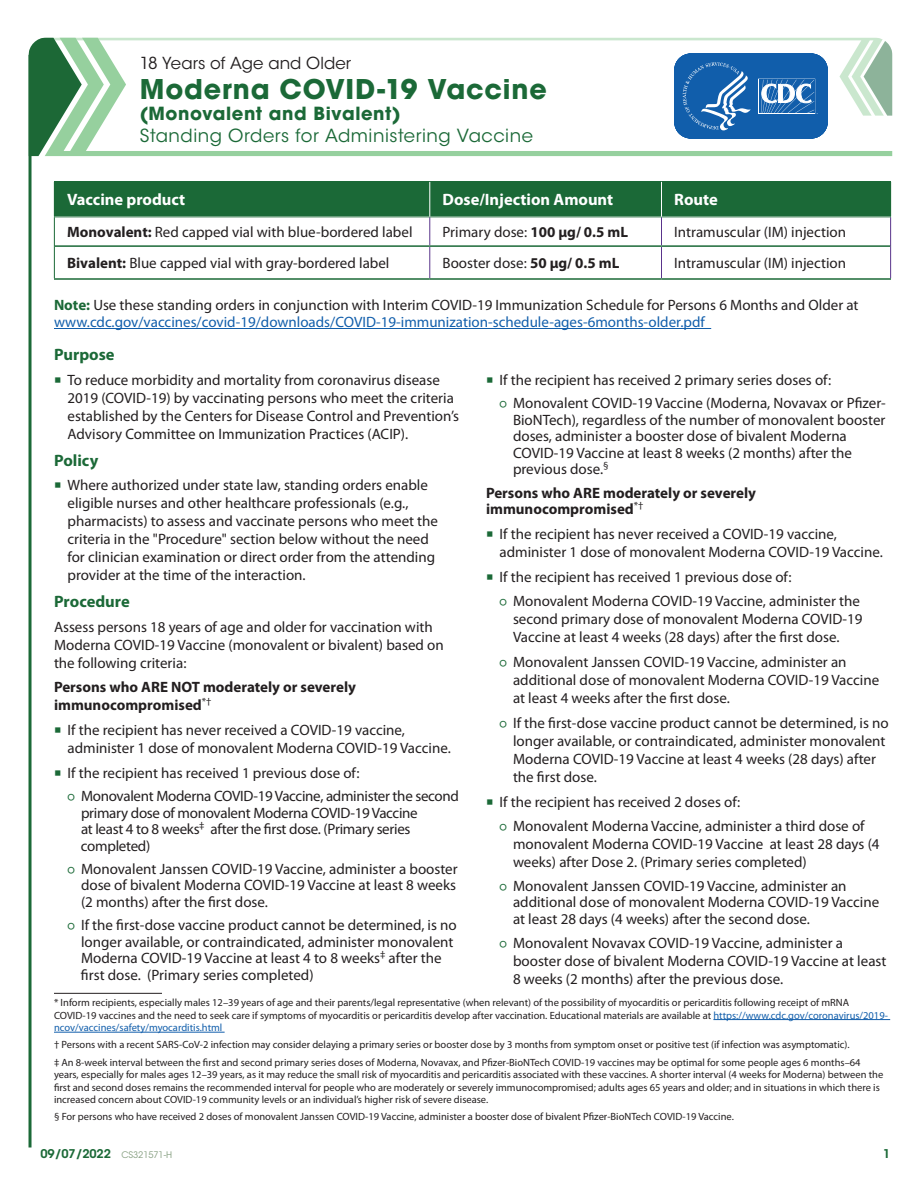
<style>
.page{position:relative;width:918px;height:1188px;background:#fff}
.page>*{position:absolute;margin:0;border:0;box-sizing:border-box;transform-origin:0 0}
.t1{font:700 27px "ITC Avant Garde Pro";letter-spacing:.03em;color:#1b6937}
.t2{font:18px/21.6px "ITC Avant Garde Std";letter-spacing:.03em;color:#1b6937}
.t3{font:700 16.5px "Myriad Pro";color:#fff}
.t4{font:700 16.5px "Myriad Pro";color:#1b6937}
.t5{font:16.5px "ITC Avant Garde Std";letter-spacing:.005em;color:#231f20}
.t6{font:15px/18px "Myriad Pro";color:#231f20}
.t7{font:15px/16.5px "Myriad Pro";letter-spacing:-.02em;color:#231f20}
.t8{font:700 15px/18px "Myriad Pro";color:#231f20}
.t9{font:600 12px "ITC Avant Garde Std";letter-spacing:-.01em;color:#1b6937}
.t10{font:10.5px/12.6px "Myriad Pro";color:#231f20}
.t11{font:9px "ITC Avant Garde Std";letter-spacing:-.01em;color:#87a082}
.s1{font-family:"ITC Avant Garde Pro";font-weight:700}
.s2{font-weight:700}
.s3{font-weight:700;color:#1b6937}
.s4{color:#115eab}
.s5{font-family:"Calibri";font-size:13.5px;color:#1b6937}
</style>
<div class="page">
<hr style="left:29px;top:55px;width:3px;height:1093px;background:#1b6937">
<svg style="left:28px;top:38px;width:17px;height:118px"></svg>
<svg style="left:45px;top:38px;width:847px;height:118px"></svg>
<hr style="left:54px;top:993px;width:108px;height:1px;background:#231f20">
<div style="left:54px;top:182px;width:376px;height:35px;background:#1b6937"></div>
<div style="left:430px;top:182px;width:232px;height:35px;background:#1b6937"></div>
<div style="left:662px;top:182px;width:229px;height:35px;background:#1b6937"></div>
<svg style="left:429px;top:217px;width:1px;height:28px"></svg>
<svg style="left:661px;top:217px;width:1px;height:28px"></svg>
<svg style="left:890px;top:217px;width:1px;height:29px"></svg>
<hr style="left:429px;top:247px;width:1px;height:31px;background:#59348b">
<hr style="left:661px;top:247px;width:1px;height:31px;background:#59348b">
<hr style="left:890px;top:246px;width:1px;height:32px;background:#59348b">
<svg style="left:54px;top:217px;width:1px;height:29px"></svg>
<hr style="left:54px;top:246px;width:1px;height:32px;background:#1b6937">
<hr style="left:55px;top:245px;width:375px;height:2px;background:#1b6937">
<hr style="left:430px;top:245px;width:231px;height:2px;background:#1b6937">
<hr style="left:662px;top:245px;width:228px;height:2px;background:#1b6937">
<hr style="left:54px;top:278px;width:376px;height:2px;background:#1b6937">
<hr style="left:430px;top:278px;width:231px;height:2px;background:#1b6937">
<hr style="left:662px;top:278px;width:229px;height:2px;background:#1b6937">
<hr style="left:54px;top:181px;width:376px;height:1px;background:#1b6937">
<hr style="left:430px;top:181px;width:231px;height:1px;background:#1b6937">
<hr style="left:662px;top:181px;width:229px;height:1px;background:#1b6937">
<hr style="left:429px;top:182px;width:1px;height:34px;background:#fff">
<hr style="left:661px;top:182px;width:1px;height:34px;background:#fff">
<hr style="left:54px;top:328px;width:657px;height:1px;background:#115eab">
<hr style="left:713px;top:1019px;width:177px;height:1px;background:#115eab">
<hr style="left:54px;top:1032px;width:171px;height:1px;background:#115eab">
<svg style="left:672px;top:51px;width:158px;height:90px;background:#3d7bba"></svg>
<h1 class="t5" style="left:140px;top:53px;width:213px">18 Years of Age and Older</h1>
<h1 class="t1" style="left:140px;top:71px;width:409px">Moderna COVID-19 Vaccine</h1>
<h1 class="t2" style="left:140px;top:103px;width:395px"><span class="s1">(Monovalent and Bivalent)<br></span>Standing Orders for Administering Vaccine</h1>
<p class="t3" style="left:67px;top:189px;width:120px">Vaccine product</p>
<p class="t3" style="left:443px;top:189px;width:172px">Dose/Injection Amount</p>
<p class="t3" style="left:674px;top:189px;width:45px">Route</p>
<p class="t6" style="left:67px;top:223px;width:347px"><span class="s2">Monovalent:</span> Red capped vial with blue-bordered label</p>
<p class="t6" style="left:443px;top:223px;width:187px">Primary dose: <span class="s2">100 µg/ 0.5 mL</span></p>
<p class="t6" style="left:674px;top:223px;width:173px">Intramuscular (IM) injection</p>
<p class="t6" style="left:67px;top:254px;width:324px"><span class="s2">Bivalent:</span> Blue capped vial with gray-bordered label</p>
<p class="t6" style="left:443px;top:254px;width:178px">Booster dose: <span class="s2">50 µg/ 0.5 mL</span></p>
<p class="t6" style="left:674px;top:254px;width:173px">Intramuscular (IM) injection</p>
<p class="t6" style="left:54px;top:297px;width:806px;line-height:16.5px"><span class="s3">Note:</span> Use these standing orders in conjunction with Interim COVID-19 Immunization Schedule for Persons 6 Months and Older at <span class="s4">www.cdc.gov/vaccines/covid-19/downloads/COVID-19-immunization-schedule-ages-6months-older.pdf</span></p>
<h2 class="t4" style="left:54px;top:344px;width:62px">Purpose</h2>
<p class="t6" style="left:68px;top:371px;width:393px">To reduce morbidity and mortality from coronavirus disease 2019 (COVID-19) by vaccinating persons who meet the criteria established by the Centers for Disease Control and Prevention’s Advisory Committee on Immunization Practices (ACIP).</p>
<h2 class="t4" style="left:54px;top:449px;width:46px">Policy</h2>
<p class="t6" style="left:68px;top:476px;width:372px">Where authorized under state law, standing orders enable eligible nurses and other healthcare professionals (e.g., pharmacists) to assess and vaccinate persons who meet the criteria in the "Procedure" section below without the need for clinician examination or direct order from the attending provider at the time of the interaction.</p>
<h2 class="t4" style="left:54px;top:591px;width:77px">Procedure</h2>
<p class="t6" style="left:54px;top:617px;width:391px">Assess persons 18 years of age and older for vaccination with<br>Moderna COVID-19 Vaccine (monovalent or bivalent) based on the following criteria:</p>
<h3 class="t8" style="left:54px;top:678px;width:304px">Persons who ARE NOT moderately or severely immunocompromised<sup>*†</sup></h3>
<p class="t6" style="left:68px;top:721px;width:385px">If the recipient has never received a COVID-19 vaccine, administer 1 dose of monovalent Moderna COVID-19 Vaccine.</p>
<p class="t6" style="left:68px;top:764px;width:294px">If the recipient has received 1 previous dose of:</p>
<p class="t7" style="left:81px;top:788px;width:380px;text-indent:-13px"><span class="s5">○</span> Monovalent Moderna COVID-19 Vaccine, administer the second primary dose of monovalent Moderna COVID-19 Vaccine<br>at least 4 to 8 weeks<sup>‡</sup> after the frst dose. (Primary series completed)</p>
<p class="t6" style="left:81px;top:860px;width:378px;line-height:16.5px;text-align:justify;text-indent:-14px"><span class="s5">○</span> Monovalent Janssen COVID-19 Vaccine, administer a booster dose of bivalent Moderna COVID-19 Vaccine at least 8 weeks (2 months) after the frst dose.</p>
<p class="t6" style="left:81px;top:917px;width:377px;line-height:16.5px;text-indent:-13px"><span class="s5">○</span> If the frst-dose vaccine product cannot be determined, is no longer available, or contraindicated, administer monovalent Moderna COVID-19 Vaccine at least 4 to 8 weeks<sup>‡</sup> after the frst dose. (Primary series completed)</p>
<p class="t6" style="left:500px;top:371px;width:333px">If the recipient has received 2 primary series doses of:</p>
<p class="t6" style="left:513px;top:395px;width:374px;line-height:16.5px;text-indent:-14px"><span class="s5">○</span> Monovalent COVID-19 Vaccine (Moderna, Novavax or Pfzer-BioNTech), regardless of the number of monovalent booster doses, administer a booster dose of bivalent Moderna COVID-19 Vaccine at least 8 weeks (2 months) after the previous dose.<sup>§</sup></p>
<h3 class="t8" style="left:486px;top:484px;width:272px;line-height:16.5px">Persons who ARE moderately or severely immunocompromised<sup>*†</sup></h3>
<p class="t6" style="left:500px;top:525px;width:385px">If the recipient has never received a COVID-19 vaccine, administer 1 dose of monovalent Moderna COVID-19 Vaccine.</p>
<p class="t6" style="left:500px;top:567px;width:294px">If the recipient has received 1 previous dose of:</p>
<p class="t6" style="left:513px;top:592px;width:351px;text-indent:-14px"><span class="s5">○</span> Monovalent Moderna COVID-19 Vaccine, administer the second primary dose of monovalent Moderna COVID-19<br>Vaccine at least 4 weeks (28 days) after the frst dose.</p>
<p class="t6" style="left:513px;top:653px;width:368px;text-indent:-14px"><span class="s5">○</span> Monovalent Janssen COVID-19 Vaccine, administer an additional dose of monovalent Moderna COVID-19 Vaccine at least 4 weeks after the frst dose.</p>
<p class="t6" style="left:513px;top:714px;width:377px;text-indent:-14px"><span class="s5">○</span> If the frst-dose vaccine product cannot be determined, is no longer available, or contraindicated, administer monovalent Moderna COVID-19 Vaccine at least 4 weeks (28 days) after the frst dose.</p>
<p class="t6" style="left:500px;top:792px;width:242px">If the recipient has received 2 doses of:</p>
<p class="t6" style="left:513px;top:817px;width:368px;text-indent:-14px"><span class="s5">○</span> Monovalent Moderna Vaccine, administer a third dose of monovalent Moderna COVID-19 Vaccine at least 28 days (4 weeks) after Dose 2. (Primary series completed)</p>
<p class="t6" style="left:513px;top:877px;width:368px;line-height:16.5px;text-indent:-14px"><span class="s5">○</span> Monovalent Janssen COVID-19 Vaccine, administer an additional dose of monovalent Moderna COVID-19 Vaccine at least 28 days (4 weeks) after the second dose.</p>
<p class="t6" style="left:513px;top:934px;width:375px;text-indent:-14px"><span class="s5">○</span> Monovalent Novavax COVID-19 Vaccine, administer a booster dose of bivalent Moderna COVID-19 Vaccine at least<br>8 weeks (2 months) after the previous dose.</p>
<p class="t10" style="left:54px;top:996px;width:835px">* Inform recipients, especially males 12–39 years of age and their parents/legal representative (when relevant) of the possibility of myocarditis or pericarditis following receipt of mRNA<br>COVID-19 vaccines and the need to seek care if symptoms of myocarditis or pericarditis develop after vaccination. Educational materials are available at <span class="s4">https://www.cdc.gov/coronavirus/2019- ncov/vaccines/safety/myocarditis.html</span></p>
<p class="t10" style="left:54px;top:1036px;width:808px;line-height:17.2px">† Persons with a recent SARS-CoV-2 infection may consider delaying a primary series or booster dose by 3 months from symptom onset or positive test (if infection was asymptomatic).<br>‡ An 8-week interval between the frst and second primary series doses of Moderna, Novavax, and Pfzer-BioNTech COVID-19 vaccines may be optimal for some people ages 6 months–64</p>
<p class="t10" style="left:54px;top:1068px;width:831px">years, especially for males ages 12–39 years, as it may reduce the small risk of myocarditis and pericarditis associated with these vaccines. A shorter interval (4 weeks for Moderna) between the frst and second doses remains the recommended interval for people who are moderately or severely immunocompromised; adults ages 65 years and older; and in situations in which there is increased concern about COVID-19 community levels or an individual’s higher risk of severe disease.</p>
<p class="t10" style="left:54px;top:1111px;width:681px">§ For persons who have received 2 doses of monovalent Janssen COVID-19 Vaccine, administer a booster dose of bivalent Pfzer-BioNTech COVID-19 Vaccine.</p>
<p class="t9" style="left:40px;top:1146px;width:72px">09/07/2022</p>
<p class="t11" style="left:121px;top:1149px;width:52px">CS321571-H</p>
<p class="t9" style="left:883px;top:1146px;width:9px">1</p>
</div>
